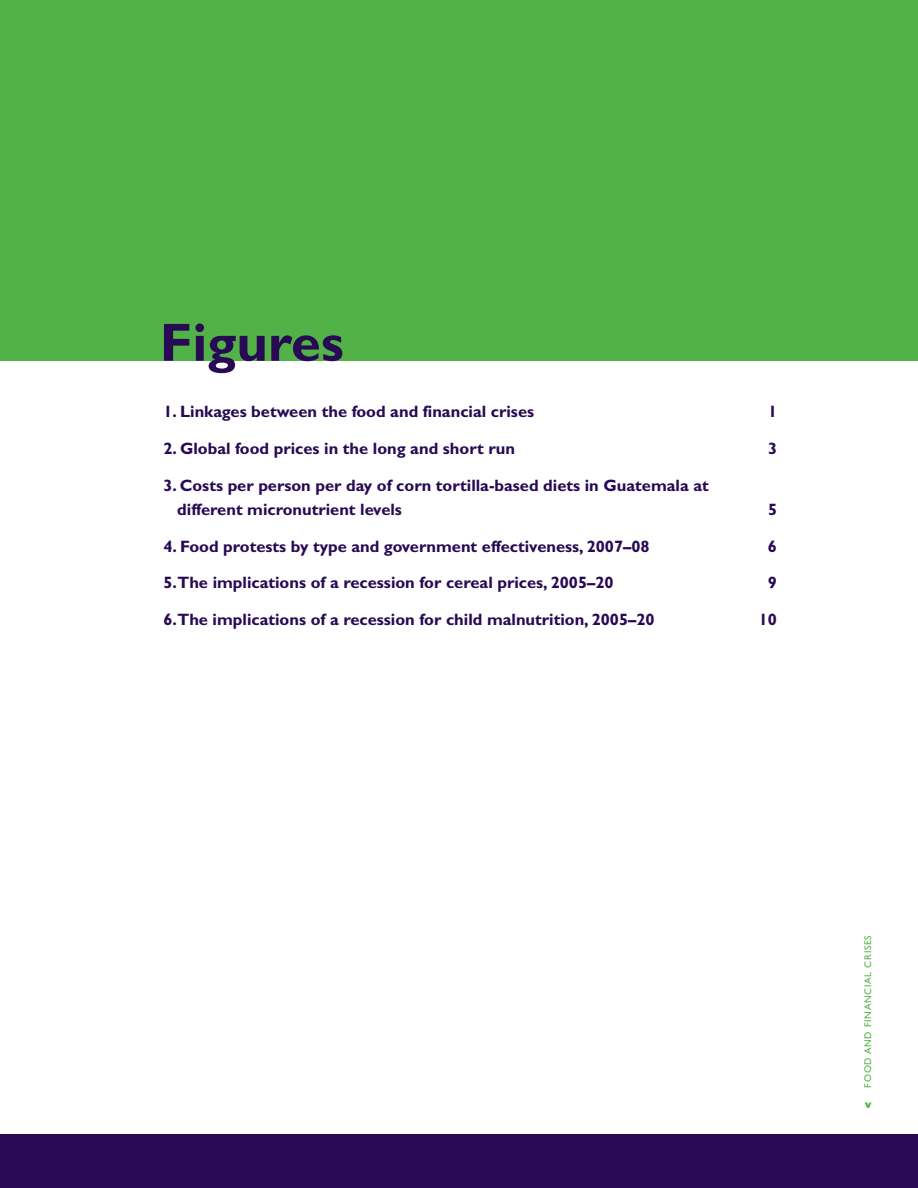
<style>
.page{position:relative;width:918px;height:1188px;background:#fff}
.page>*{position:absolute;margin:0;border:0;box-sizing:border-box;transform-origin:0 0}
.t1{font:700 54px "Gill Sans";color:#280953}
.t2{font:700 16.5px/24px "Gill Sans";color:#280953}
.t3{font:800 10.5px "Gill Sans";color:#53b247}
.t4{font:9.75px "Gill Sans";letter-spacing:.075em;color:#53b247}
</style>
<div class="page">
<div style="left:0;top:0;width:918px;height:361px;background:#53b247"></div>
<div style="left:0;top:1134px;width:918px;height:54px;background:#280953"></div>
<h1 class="t1" style="left:160px;top:322px;width:185px">Figures</h1>
<p class="t2" style="left:164px;top:401px;width:372px">1. Linkages between the food and financial crises</p>
<p class="t2" style="left:768px;top:401px;width:11px">1</p>
<p class="t2" style="left:164px;top:438px;width:353px">2. Global food prices in the long and short run</p>
<p class="t2" style="left:768px;top:438px;width:11px">3</p>
<p class="t2" style="left:177px;top:474px;width:533px;text-indent:-14px">3. Costs per person per day of corn tortilla-based diets in Guatemala at different micronutrient levels</p>
<p class="t2" style="left:768px;top:498px;width:11px">5</p>
<p class="t2" style="left:163px;top:535px;width:488px">4. Food protests by type and government effectiveness, 2007–08</p>
<p class="t2" style="left:768px;top:535px;width:11px">6</p>
<p class="t2" style="left:163px;top:572px;width:452px">5.The implications of a recession for cereal prices, 2005–20</p>
<p class="t2" style="left:768px;top:572px;width:11px">9</p>
<p class="t2" style="left:163px;top:609px;width:493px">6.The implications of a recession for child malnutrition, 2005–20</p>
<p class="t2" style="left:759px;top:609px;width:20px">10</p>
<p class="t4" style="left:864px;top:1088px;width:154px;rotate:-90deg">FOOD AND FINANCIAL CRISES</p>
<p class="t3" style="left:865px;top:1100px;width:8px">v</p>
</div>
